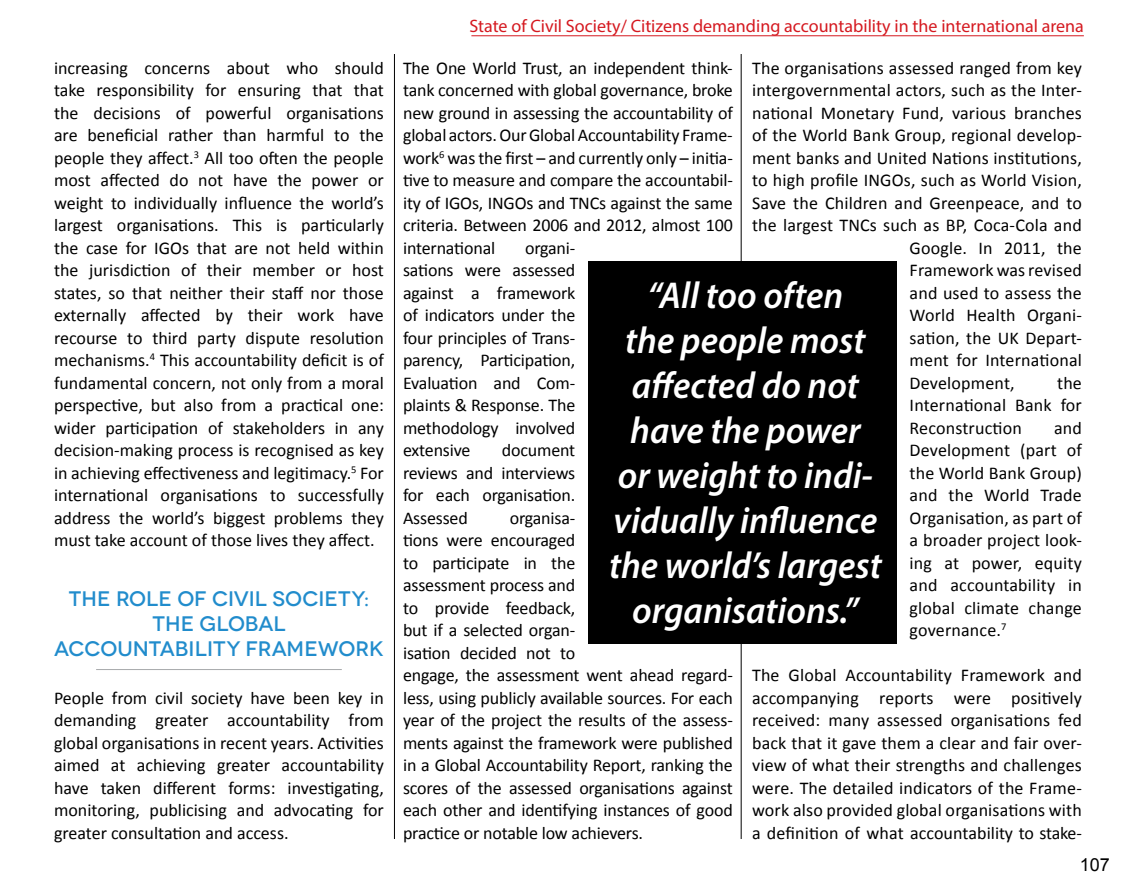
<style>
.page{position:relative;width:1136px;height:893px;background:#fff}
.page>*{position:absolute;margin:0;border:0;box-sizing:border-box;transform-origin:0 0}
.t1{font:italic 600 37.5px/45px "Myriad Pro";color:#fff;text-align:center;scale:.96 1}
.t2{font:500 21px/25.2px "Novecentowide";letter-spacing:.005em;color:#218ccc;text-align:center}
.t3{font:18px/22.5px "Calibri";letter-spacing:-.01em;color:#000;text-align:justify}
.t4{font:18px "Calibri";letter-spacing:.01em;color:#000}
.t5{font:18px "Myriad Pro";color:#d51920}
.t6{font:18px "Arial";color:#000}
</style>
<div class="page">
<hr style="left:471px;top:36px;width:612px;height:1px;background:#d51920">
<hr style="left:394px;top:54px;width:1px;height:785px;background:#000">
<hr style="left:740px;top:54px;width:1px;height:785px;background:#000">
<hr style="left:96px;top:669px;width:246px;height:1px;background:#a7a9ac">
<div style="left:588px;top:261px;width:308px;height:383px;background:#000"></div>
<p class="t3" style="left:54px;top:56px;width:331px">increasing concerns about who should take responsibility for ensuring that that the decisions of powerful organisations are beneficial rather than harmful to the people they affect.<sup>3</sup> All too often the people most affected do not have the power or weight to individually influence the world’s largest organisations. This is particularly the case for IGOs that are not held within the jurisdiction of their member or host states, so that neither their staff nor those externally affected by their work have recourse to third party dispute resolution mechanisms.<sup>4</sup> This accountability deficit is of fundamental concern, not only from a moral perspective, but also from a practical one: wider participation of stakeholders in any decision-making process is recognised as key in achieving effectiveness and legitimacy.<sup>5</sup> For international organisations to successfully address the world’s biggest problems they must take account of those lives they affect.</p>
<p class="t2" style="left:54px;top:586px;width:331px">THE ROLE OF CIVIL SOCIETY:<br>THE GLOBAL<br>ACCOUNTABILITY FRAMEWORK</p>
<p class="t3" style="left:54px;top:686px;width:331px">People from civil society have been key in demanding greater accountability from global organisations in recent years. Activities aimed at achieving greater accountability have taken different forms: investigating, monitoring, publicising and advocating for greater consultation and access.</p>
<p class="t5" style="left:469px;top:15px;width:616px">State of Civil Society/ Citizens demanding accountability in the international arena</p>
<p class="t4" style="left:752px;top:56px;width:331px">The organisations assessed ranged from key</p>
<p class="t4" style="left:752px;top:79px;width:331px">intergovernmental actors, such as the Inter-</p>
<p class="t4" style="left:752px;top:101px;width:331px">national Monetary Fund, various branches</p>
<p class="t4" style="left:752px;top:124px;width:331px">of the World Bank Group, regional develop-</p>
<p class="t4" style="left:752px;top:146px;width:331px">ment banks and United Nations institutions,</p>
<p class="t4" style="left:752px;top:169px;width:331px">to high profile INGOs, such as World Vision,</p>
<p class="t4" style="left:752px;top:191px;width:331px">Save the Children and Greenpeace, and to</p>
<p class="t4" style="left:752px;top:214px;width:331px">the largest TNCs such as BP, Coca-Cola and</p>
<p class="t4" style="left:909px;top:236px;width:174px">Google. In 2011, the</p>
<p class="t4" style="left:909px;top:259px;width:174px">Framework was revised</p>
<p class="t4" style="left:909px;top:281px;width:174px">and used to assess the</p>
<p class="t4" style="left:909px;top:304px;width:174px">World Health Organi-</p>
<p class="t4" style="left:909px;top:326px;width:174px">sation, the UK Depart-</p>
<p class="t4" style="left:909px;top:349px;width:174px">ment for International</p>
<p class="t4" style="left:909px;top:371px;width:107px">Development,</p>
<p class="t3" style="left:403px;top:56px;width:331px">The One World Trust, an independent think&shy;tank concerned with global governance, broke new ground in assessing the accountability of global actors. Our Global Accountability Frame&shy;work<sup>6</sup> was the first – and currently only – initia&shy;tive to measure and compare the accountabil&shy;ity of IGOs, INGOs and TNCs against the same criteria. Between 2006 and 2012, almost 100 international</p>
<p class="t3" style="left:403px;top:236px;width:174px;text-indent:122px">organi&shy;sations were assessed against a framework of indicators under the four principles of Trans&shy;parency, Participation, Evaluation and Com&shy;plaints &amp; Response. The methodology involved extensive</p>
<h1 class="t1" style="left:609px;top:272px;width:285px">“All too often<br>the people most affected do not have the power<br>or weight to indi&shy;vidually influence the world’s largest organisations.”</h1>
<p class="t3" style="left:909px;top:371px;width:174px;text-indent:147px">the International Bank for Reconstruction</p>
<p class="t3" style="left:909px;top:416px;width:174px;text-indent:144px">and Development (part of the World Bank Group) and the World Trade Organisation, as part of a broader project look&shy;ing at power, equity and accountability in global climate change governance.<sup>7</sup></p>
<p class="t3" style="left:752px;top:664px;width:331px">The Global Accountability Framework and accompanying reports were positively received: many assessed organisations fed back that it gave them a clear and fair over&shy;view of what their strengths and challenges were. The detailed indicators of the Frame&shy;work also provided global organisations with a definition of what accountability to stake-</p>
<p class="t3" style="left:403px;top:439px;width:174px;text-indent:99px">document reviews and interviews for each organisation.<br>Assessed</p>
<p class="t3" style="left:403px;top:506px;width:331px;text-align:left;text-indent:107px">organisa-<br>tions were encouraged<br>to participate in the<br>assessment process and<br>to provide feedback,<br>but if a selected organ-<br>isation decided not to<br>engage, the assessment went ahead regard&shy;less, using publicly available sources. For each year of the project the results of the assess&shy;ments against the framework were published in a Global Accountability Report, ranking the scores of the assessed organisations against each other and identifying instances of good practice or notable low achievers.</p>
<p class="t6" style="left:1079px;top:852px;width:32px">107</p>
</div>
